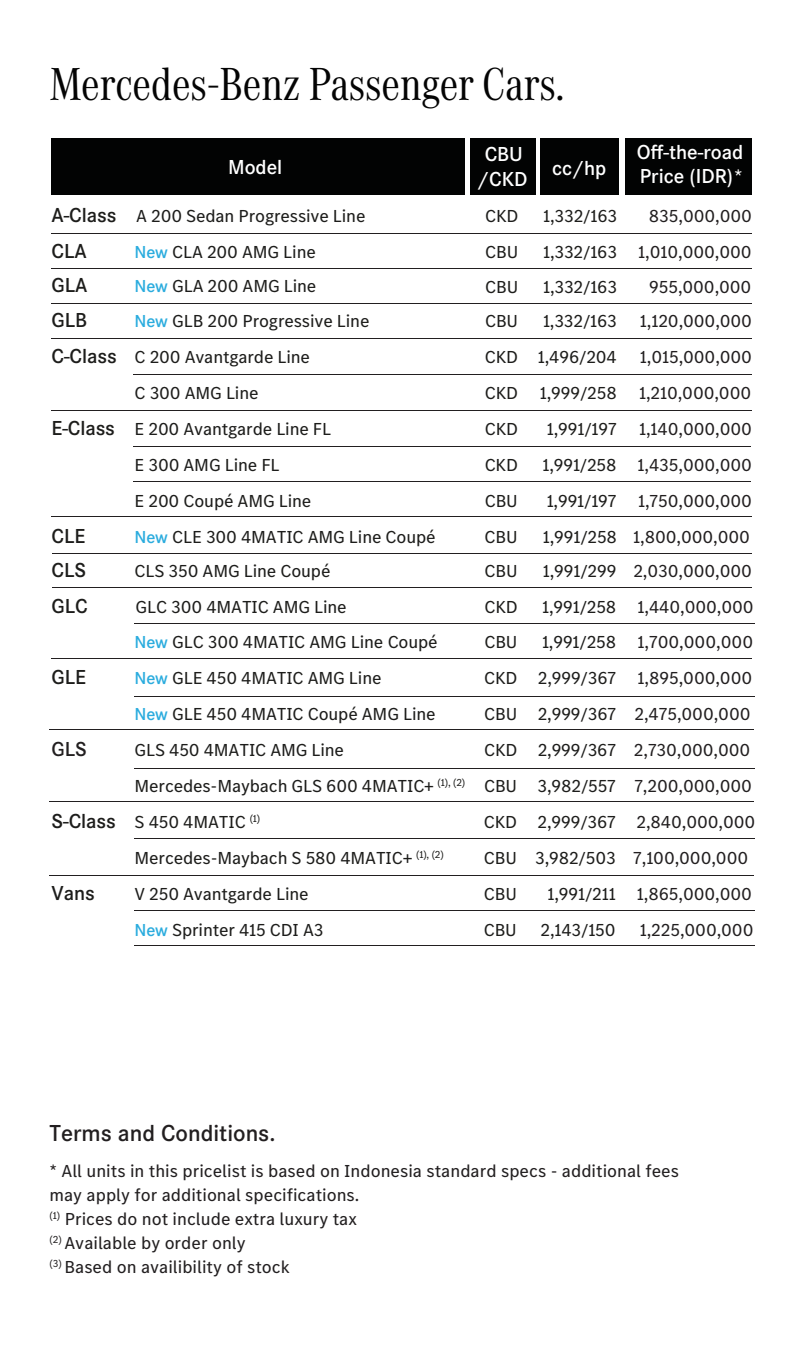
<style>
.page{position:relative;width:808px;height:1361px;background:#fff}
.page>*{position:absolute;margin:0;border:0;box-sizing:border-box;transform-origin:0 0}
.t1{font:48px "MB Corpo A Title Cond";color:#040404}
.t2{font:600 24px "Corporate S";color:#221f20}
.t3{font:600 21px/36px "Corporate S";letter-spacing:-.005em;color:#1d1d1b}
.t4{font:600 21px/25.2px "Corporate S";color:#fff;text-align:center}
.t5{font:600 21px "Corporate S";color:#221f20}
.t6{font:18px/36px "MB Corpo S Text";letter-spacing:-.01em;color:#1d1d1b}
.t7{font:18px/36px "MB Corpo S Text";color:#221f20;text-align:center}
.s1{font-family:"Corporate S";font-weight:600;color:#2bacde}
</style>
<div class="page">
<div style="left:51px;top:138px;width:414px;height:56px;background:#020303"></div>
<div style="left:470px;top:138px;width:65px;height:56px;background:#020303"></div>
<div style="left:541px;top:138px;width:78px;height:56px;background:#020303"></div>
<div style="left:625px;top:138px;width:127px;height:56px;background:#020303"></div>
<hr style="left:52px;top:233px;width:700px;height:1px;background:#221f20">
<hr style="left:52px;top:268px;width:700px;height:1px;background:#221f20">
<hr style="left:51px;top:338px;width:701px;height:1px;background:#221f20">
<hr style="left:134px;top:374px;width:618px;height:1px;background:#221f20">
<hr style="left:52px;top:410px;width:700px;height:1px;background:#221f20">
<hr style="left:51px;top:516px;width:701px;height:1px;background:#221f20">
<hr style="left:52px;top:553px;width:700px;height:1px;background:#221f20">
<hr style="left:134px;top:446px;width:617px;height:1px;background:#221f20">
<hr style="left:134px;top:481px;width:617px;height:1px;background:#221f20">
<hr style="left:52px;top:303px;width:700px;height:1px;background:#221f20">
<hr style="left:52px;top:587px;width:700px;height:1px;background:#221f20">
<hr style="left:134px;top:910px;width:620px;height:1px;background:#221f20">
<hr style="left:134px;top:945px;width:620px;height:1px;background:#221f20">
<hr style="left:134px;top:696px;width:620px;height:1px;background:#221f20">
<hr style="left:134px;top:623px;width:620px;height:1px;background:#221f20">
<hr style="left:134px;top:768px;width:620px;height:1px;background:#221f20">
<hr style="left:134px;top:838px;width:620px;height:1px;background:#221f20">
<hr style="left:49px;top:875px;width:705px;height:1px;background:#221f20">
<hr style="left:49px;top:801px;width:705px;height:1px;background:#221f20">
<hr style="left:49px;top:729px;width:705px;height:1px;background:#221f20">
<hr style="left:51px;top:658px;width:701px;height:1px;background:#221f20">
<h1 class="t1" style="left:49px;top:53px;width:516px">Mercedes-Benz Passenger Cars.</h1>
<p class="t3" style="left:52px;top:197px;width:66px">A-Class<br>CLA</p>
<p class="t4" style="left:477px;top:142px;width:52px">CBU /CKD</p>
<p class="t4" style="left:637px;top:141px;width:108px;line-height:23.7px;text-align:left">Off-the-road<br>Price (IDR)*</p>
<p class="t6" style="left:543px;top:198px;width:76px">1,332/163<br>1,332/163</p>
<p class="t4" style="left:228px;top:154px;width:56px">Model</p>
<p class="t4" style="left:552px;top:155px;width:56px">cc/hp</p>
<p class="t6" style="left:135px;top:197px;width:232px">A 200 Sedan Progressive Line<br><span class="s1">New</span> CLA 200 AMG Line</p>
<p class="t7" style="left:638px;top:198px;width:115px">835,000,000<br>1,010,000,000</p>
<p class="t6" style="left:485px;top:198px;width:35px">CKD<br>CBU</p>
<p class="t3" style="left:52px;top:268px;width:37px">GLA</p>
<p class="t6" style="left:135px;top:267px;width:183px"><span class="s1">New</span> GLA 200 AMG Line</p>
<p class="t6" style="left:485px;top:268px;width:35px">CBU</p>
<p class="t6" style="left:543px;top:268px;width:75px">1,332/163</p>
<p class="t7" style="left:633px;top:268px;width:120px;text-align:right">955,000,000<br>1,120,000,000<br>1,015,000,000<br>1,210,000,000<br>1,140,000,000<br>1,435,000,000<br>1,750,000,000<br>1,800,000,000</p>
<p class="t3" style="left:52px;top:302px;width:67px">GLB<br>C-Class</p>
<p class="t6" style="left:135px;top:302px;width:303px"><span class="s1">New</span> GLB 200 Progressive Line<br>C 200 Avantgarde Line<br>C 300 AMG Line<br>E 200 Avantgarde Line FL<br>E 300 AMG Line FL<br>E 200 Coupé AMG Line<br><span class="s1">New</span> CLE 300 4MATIC AMG Line Coupé</p>
<p class="t6" style="left:538px;top:302px;width:81px;text-align:center">1,332/163<br>1,496/204<br>1,999/258<br>1,991/197<br>1,991/258<br>1,991/197<br>1,991/258</p>
<p class="t6" style="left:485px;top:302px;width:35px;text-align:justify">CBU CKD CKD CKD CKD CBU CBU</p>
<p class="t3" style="left:52px;top:410px;width:65px">E-Class</p>
<p class="t3" style="left:52px;top:518px;width:35px">CLE</p>
<p class="t3" style="left:52px;top:552px;width:38px">CLS<br>GLC</p>
<p class="t3" style="left:52px;top:659px;width:36px">GLE</p>
<p class="t5" style="left:52px;top:737px;width:37px">GLS</p>
<p class="t3" style="left:52px;top:803px;width:66px">S-Class</p>
<p class="t3" style="left:52px;top:875px;width:45px">Vans</p>
<p class="t6" style="left:135px;top:552px;width:332px">CLS 350 AMG Line Coupé<br>GLC 300 4MATIC AMG Line<br><span class="s1">New</span> GLC 300 4MATIC AMG Line Coupé<br><span class="s1">New</span> GLE 450 4MATIC AMG Line<br><span class="s1">New</span> GLE 450 4MATIC Coupé AMG Line<br>GLS 450 4MATIC AMG Line<br>Mercedes-Maybach GLS 600 4MATIC+ <sup>(1),</sup> <sup>(2)<br></sup>S 450 4MATIC <sup>(1)<br></sup>Mercedes-Maybach S 580 4MATIC+ <sup>(1),</sup> <sup>(2)<br></sup>V 250 Avantgarde Line<br><span class="s1">New</span> Sprinter 415 CDI A3</p>
<p class="t6" style="left:535px;top:552px;width:83px;text-align:right">1,991/299<br>1,991/258<br>1,991/258<br>2,999/367<br>2,999/367<br>2,999/367<br>3,982/557<br>2,999/367<br>3,982/503<br>1,991/211<br>2,143/150</p>
<p class="t6" style="left:484px;top:553px;width:36px;text-align:justify">CBU CKD CBU CKD CBU CKD CBU CKD CBU CBU CBU</p>
<p class="t7" style="left:633px;top:552px;width:124px">2,030,000,000<br>1,440,000,000<br>1,700,000,000<br>1,895,000,000<br>2,475,000,000<br>2,730,000,000<br>7,200,000,000<br>2,840,000,000<br>7,100,000,000<br>1,865,000,000<br>1,225,000,000</p>
<h2 class="t2" style="left:49px;top:1119px;width:227px">Terms and Conditions.</h2>
<p class="t7" style="left:49px;top:1158px;width:631px;line-height:24px;text-align:left">* All units in this pricelist is based on Indonesia standard specs - additional fees may apply for additional specifications.<br><sup>(1)</sup> Prices do not include extra luxury tax<br><sup>(2)</sup> Available by order only<br><sup>(3)</sup> Based on availibility of stock</p>
</div>
